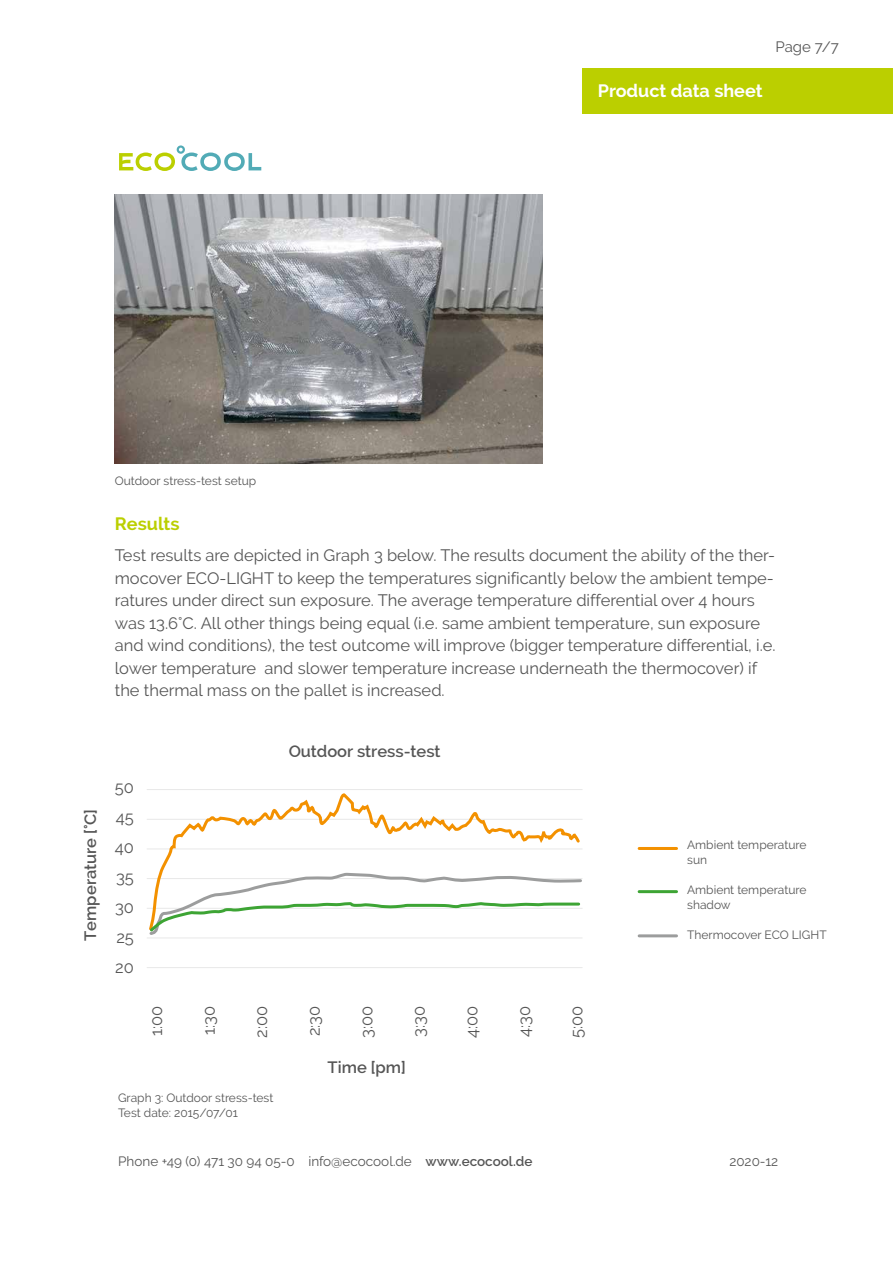
<style>
.page{position:relative;width:893px;height:1263px;background:#fff}
.page>*{position:absolute;margin:0;border:0;box-sizing:border-box;transform-origin:0 0}
.t1{font:700 18px "Raleway";color:#fff}
.t2{font:700 18px "Raleway";color:#bbcf00}
.t3{font:16.5px/22.5px "Raleway";color:#565656}
.t4{font:600 16.5px "Raleway";color:#565656}
.t5{font:15px "Raleway";color:#565656}
.t6{font:13.5px "Raleway";color:#565656}
.t7{font:12px/15px "Raleway";color:#565656}
.s1{font-weight:600}
</style>
<div class="page">
<div style="left:583px;top:68px;width:310px;height:45px;background:#bbcf00"></div>
<svg style="left:119px;top:145px;width:142px;height:26px"></svg>
<img style="left:115px;top:194px;width:427px;height:269px">
<hr style="left:147px;top:967px;width:436px;height:1px;background:#000">
<hr style="left:147px;top:937px;width:436px;height:1px;background:#000">
<hr style="left:147px;top:908px;width:436px;height:1px;background:#000">
<hr style="left:147px;top:878px;width:436px;height:1px;background:#000">
<hr style="left:147px;top:848px;width:436px;height:1px;background:#000">
<hr style="left:147px;top:819px;width:436px;height:1px;background:#000">
<hr style="left:147px;top:789px;width:436px;height:1px;background:#000">
<hr style="left:639px;top:934px;width:37px;height:3px;background:#9c9d9d">
<hr style="left:639px;top:847px;width:37px;height:3px;background:#f39100">
<hr style="left:639px;top:890px;width:37px;height:3px;background:#3da434">
<svg style="left:148px;top:794px;width:433px;height:77px"></svg>
<svg style="left:148px;top:871px;width:435px;height:64px"></svg>
<p class="t1" style="left:598px;top:80px;width:166px">Product data sheet</p>
<p class="t5" style="left:775px;top:38px;width:65px">Page 7/7</p>
<p class="t7" style="left:115px;top:474px;width:143px">Outdoor stress-test setup</p>
<p class="t2" style="left:115px;top:514px;width:66px">Results</p>
<p class="t3" style="left:115px;top:544px;width:662px">Test results are depicted in Graph 3 below. The results document the ability of the ther&shy;mocover ECO-LIGHT to keep the temperatures significantly below the ambient tempe&shy;ratures under direct sun exposure. The average temperature differential over 4 hours was 13.6°C. All other things being equal (i.e. same ambient temperature, sun exposure and wind conditions), the test outcome will improve (bigger temperature differential, i.e. lower temperature and slower temperature increase underneath the thermocover) if the thermal mass on the pallet is increased.</p>
<p class="t4" style="left:81px;top:941px;width:133px;rotate:-90deg">Temperature [°C]</p>
<p class="t3" style="left:115px;top:772px;width:21px;line-height:30px;text-align:justify">50<br>45<br>40<br>35<br>30<br>25<br>20</p>
<p class="t4" style="left:289px;top:741px;width:153px">Outdoor stress-test</p>
<p class="t3" style="left:145px;top:1036px;width:32px;rotate:-90deg">1:00</p>
<p class="t3" style="left:198px;top:1035px;width:31px;rotate:-90deg">1:30</p>
<p class="t3" style="left:250px;top:1037px;width:33px;rotate:-90deg">2:00</p>
<p class="t3" style="left:303px;top:1036px;width:32px;rotate:-90deg">2:30</p>
<p class="t3" style="left:355px;top:1038px;width:34px;rotate:-90deg">3:00</p>
<p class="t3" style="left:408px;top:1036px;width:32px;rotate:-90deg">3:30</p>
<p class="t3" style="left:460px;top:1038px;width:34px;rotate:-90deg">4:00</p>
<p class="t3" style="left:513px;top:1037px;width:33px;rotate:-90deg">4:30</p>
<p class="t3" style="left:565px;top:1038px;width:34px;rotate:-90deg">5:00</p>
<p class="t4" style="left:328px;top:1057px;width:80px">Time [pm]</p>
<p class="t7" style="left:118px;top:1090px;width:157px">Graph 3: Outdoor stress-test<br>Test date: 2015/07/01</p>
<p class="t6" style="left:118px;top:1153px;width:416px">Phone +49 (0) 471 30 94 05-0 info@ecocool.de <span class="s1">www.ecocool.de</span></p>
<p class="t7" style="left:687px;top:837px;width:121px">Ambient temperature sun</p>
<p class="t7" style="left:687px;top:882px;width:121px">Ambient temperature shadow</p>
<p class="t7" style="left:687px;top:927px;width:141px">Thermocover ECO LIGHT</p>
<p class="t6" style="left:729px;top:1153px;width:50px">2020-12</p>
</div>
